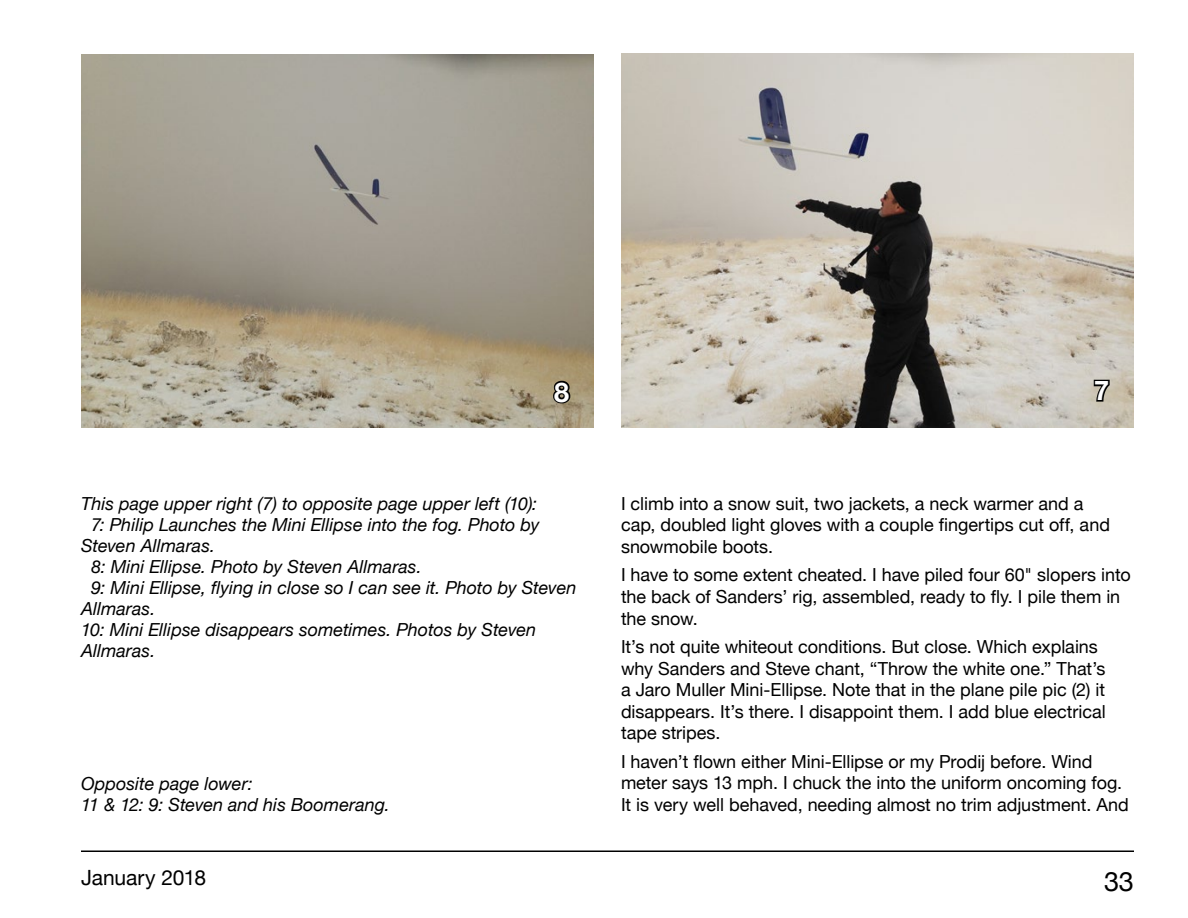
<style>
.page{position:relative;width:1188px;height:918px;background:#fff}
.page>*{position:absolute;margin:0;border:0;box-sizing:border-box;transform-origin:0 0}
.t1{font:27px "Helvetica Neue";color:#000}
.t2{font:700 27px "Helvetica Neue";color:#fff}
.t3{font:21px "Helvetica Neue";letter-spacing:-.005em;color:#000}
.t4{font:18px/21.6px "Helvetica Neue";color:#000}
.t5{font:italic 18px/21px "Helvetica Neue";color:#000}
</style>
<div class="page">
<hr style="left:81px;top:850px;width:1053px;height:2px;background:#000">
<img style="left:621px;top:53px;width:513px;height:374px">
<img style="left:81px;top:54px;width:513px;height:374px">
<svg style="left:1092px;top:378px;width:19px;height:25px"></svg>
<svg style="left:551px;top:379px;width:22px;height:27px"></svg>
<h1 class="t2" style="left:554px;top:371px;width:17px">8</h1>
<h1 class="t2" style="left:1094px;top:369px;width:17px">7</h1>
<p class="t5" style="left:81px;top:494px;width:458px">This page upper right (7) to opposite page upper left (10):</p>
<p class="t5" style="left:91px;top:515px;width:450px">7: Philip Launches the Mini Ellipse into the fog. Photo by</p>
<p class="t5" style="left:81px;top:536px;width:136px">Steven Allmaras.</p>
<p class="t5" style="left:91px;top:557px;width:332px">8: Mini Ellipse. Photo by Steven Allmaras.</p>
<p class="t5" style="left:91px;top:578px;width:487px">9: Mini Ellipse, flying in close so I can see it. Photo by Steven</p>
<p class="t5" style="left:81px;top:599px;width:76px">Allmaras.</p>
<p class="t5" style="left:81px;top:620px;width:457px">10: Mini Ellipse disappears sometimes. Photos by Steven</p>
<p class="t5" style="left:81px;top:641px;width:76px">Allmaras.</p>
<p class="t5" style="left:81px;top:774px;width:310px">Opposite page lower:<br>11 &amp; 12: 9: Steven and his Boomerang.</p>
<p class="t4" style="left:621px;top:494px;width:491px">I climb into a snow suit, two jackets, a neck warmer and a cap, doubled light gloves with a couple fingertips cut off, and snowmobile boots.</p>
<p class="t4" style="left:621px;top:565px;width:511px">I have to some extent cheated. I have piled four 60" slopers into the back of Sanders’ rig, assembled, ready to fly. I pile them in the snow.</p>
<p class="t4" style="left:621px;top:637px;width:486px">It’s not quite whiteout conditions. But close. Which explains why Sanders and Steve chant, “Throw the white one.” That’s a Jaro Muller Mini-Ellipse. Note that in the plane pile pic (2) it disappears. It’s there. I disappoint them. I add blue electrical tape stripes.</p>
<p class="t4" style="left:621px;top:752px;width:509px">I haven’t flown either Mini-Ellipse or my Prodij before. Wind meter says 13 mph. I chuck the into the uniform oncoming fog.<br>It is very well behaved, needing almost no trim adjustment. And</p>
<p class="t3" style="left:81px;top:863px;width:127px">January 2018</p>
<h1 class="t1" style="left:1104px;top:862px;width:31px">33</h1>
</div>
